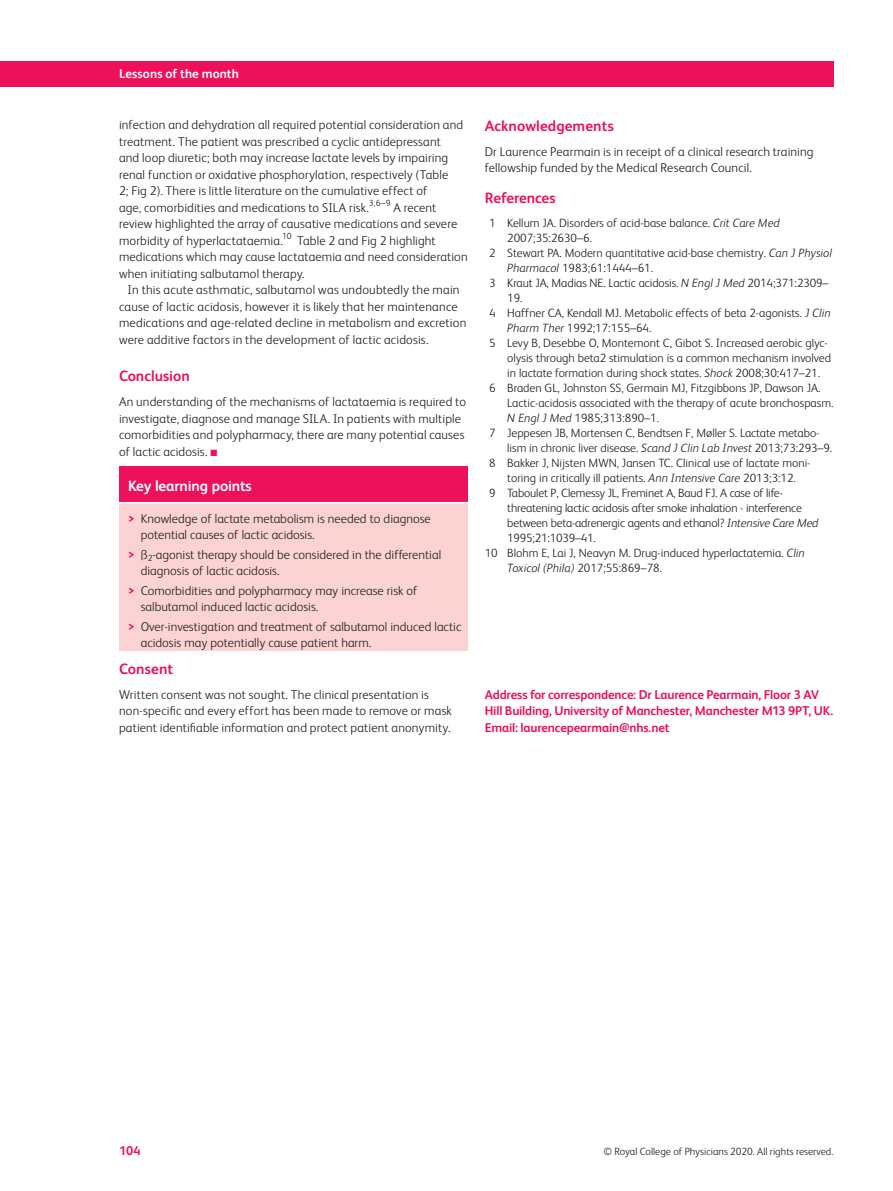
<style>
.page{position:relative;width:893px;height:1191px;background:#fff}
.page>*{position:absolute;margin:0;border:0;box-sizing:border-box;transform-origin:0 0}
.t1{font:700 15px "FS Albert";color:#ed105b}
.t2{font:700 15px "FS Albert";letter-spacing:-.01em;color:#fff}
.t3{font:300 12.75px/16.5px "FS Albert";letter-spacing:.01em;color:#231f20}
.t4{font:700 12.75px/16.5px "FS Albert";letter-spacing:-.015em;color:#ed105b}
.t5{font:700 12.75px "FS Albert";letter-spacing:.005em;color:#fff}
.t6{font:300 12px "FS Albert";color:#231f20}
.t7{font:300 10.5px "FS Albert";color:#231f20}
.s1{color:#ed105b}
.s2{font-weight:700;color:#ed105b}
.s3{font-style:italic}
</style>
<div class="page">
<div style="left:0;top:62px;width:833px;height:25px;background:#ed105b"></div>
<div style="left:119px;top:466px;width:349px;height:36px;background:#ed105b"></div>
<div style="left:119px;top:502px;width:349px;height:149px;background:#fbd3d3"></div>
<hr style="left:119px;top:502px;width:349px;height:1px;background:#fff">
<p class="t5" style="left:119px;top:68px;width:121px">Lessons of the month</p>
<p class="t3" style="left:119px;top:118px;width:350px">infection and dehydration all required potential consideration and treatment. The patient was prescribed a cyclic antidepressant<br>and loop diuretic; both may increase lactate levels by impairing renal function or oxidative phosphorylation, respectively (Table<br>2 ; Fig 2 ). There is little literature on the cumulative effect of<br>age, comorbidities and medications to SILA risk. <sup>3,6–9</sup> A recent review highlighted the array of causative medications and severe morbidity of hyperlactataemia. <sup>10</sup> Table 2 and Fig 2 highlight medications which may cause lactataemia and need consideration when initiating salbutamol therapy.</p>
<p class="t3" style="left:119px;top:283px;width:349px;text-indent:9px">In this acute asthmatic, salbutamol was undoubtedly the main cause of lactic acidosis, however it is likely that her maintenance medications and age-related decline in metabolism and excretion were additive factors in the development of lactic acidosis.</p>
<p class="t1" style="left:119px;top:370px;width:72px">Conclusion</p>
<p class="t3" style="left:119px;top:395px;width:349px">An understanding of the mechanisms of lactataemia is required to investigate, diagnose and manage SILA. In patients with multiple comorbidities and polypharmacy, there are many potential causes of lactic acidosis. <span class="s1">■</span></p>
<p class="t2" style="left:128px;top:480px;width:125px">Key learning points</p>
<p class="t3" style="left:141px;top:511px;width:292px;text-indent:-13px"><span class="s2">&gt;</span> Knowledge of lactate metabolism is needed to diagnose potential causes of lactic acidosis.</p>
<p class="t3" style="left:141px;top:547px;width:302px;text-indent:-13px"><span class="s2">&gt;</span> ß <sub>2</sub> -agonist therapy should be considered in the differential diagnosis of lactic acidosis.</p>
<p class="t3" style="left:141px;top:583px;width:278px;text-indent:-13px"><span class="s2">&gt;</span> Comorbidities and polypharmacy may increase risk of salbutamol induced lactic acidosis.</p>
<p class="t3" style="left:141px;top:619px;width:322px;text-indent:-13px"><span class="s2">&gt;</span> Over-investigation and treatment of salbutamol induced lactic acidosis may potentially cause patient harm.</p>
<p class="t1" style="left:119px;top:662px;width:56px">Consent</p>
<p class="t3" style="left:119px;top:687px;width:334px">Written consent was not sought. The clinical presentation is non-specific and every effort has been made to remove or mask patient identifiable information and protect patient anonymity.</p>
<p class="t1" style="left:485px;top:120px;width:131px">Acknowledgements</p>
<p class="t3" style="left:485px;top:145px;width:330px">Dr Laurence Pearmain is in receipt of a clinical research training fellowship funded by the Medical Research Council.</p>
<p class="t1" style="left:485px;top:192px;width:72px">References</p>
<p class="t6" style="left:489px;top:219px;width:292px">1 Kellum JA. Disorders of acid-base balance . <span class="s3">Crit Care Med</span></p>
<p class="t6" style="left:507px;top:234px;width:86px">2007 ; 35 : 2630 – 6 .</p>
<p class="t6" style="left:489px;top:249px;width:344px">2 Stewart PA . Modern quantitative acid-base chemistry . <span class="s3">Can J Physiol</span></p>
<p class="t6" style="left:507px;top:264px;width:147px"><span class="s3">Pharmacol</span> 1983 ; 61 : 1444 – 61 .</p>
<p class="t6" style="left:489px;top:279px;width:341px">3 Kraut JA , Madias NE . Lactic acidosis . <span class="s3">N Engl J Med</span> 2014 ; 371 : 2309 –</p>
<p class="t6" style="left:507px;top:294px;width:17px">19 .</p>
<p class="t6" style="left:489px;top:309px;width:343px">4 Haffner CA , Kendall MJ. Metabolic effects of beta 2-agonists . <span class="s3">J Clin</span></p>
<p class="t6" style="left:507px;top:324px;width:146px"><span class="s3">Pharm Ther</span> 1992 ; 17 : 155 – 64 .</p>
<p class="t6" style="left:489px;top:339px;width:340px">5 Levy B , Desebbe O , Montemont C , Gibot S . Increased aerobic glyc-</p>
<p class="t6" style="left:507px;top:354px;width:325px">olysis through beta2 stimulation is a common mechanism involved</p>
<p class="t6" style="left:507px;top:369px;width:314px">in lactate formation during shock states . <span class="s3">Shock</span> 2008 ; 30 : 417 – 21 .</p>
<p class="t6" style="left:489px;top:384px;width:333px">6 Braden GL , Johnston SS , Germain MJ , Fitzgibbons JP , Dawson JA .</p>
<p class="t6" style="left:507px;top:399px;width:328px">Lactic-acidosis associated with the therapy of acute bronchospasm .</p>
<p class="t6" style="left:507px;top:414px;width:153px"><span class="s3">N Engl J Med</span> 1985 ; 313 : 890 – 1 .</p>
<p class="t6" style="left:489px;top:429px;width:332px">7 Jeppesen JB , Mortensen C , Bendtsen F , Møller S. Lactate metabo-</p>
<p class="t6" style="left:507px;top:444px;width:327px">lism in chronic liver disease . <span class="s3">Scand J Clin Lab Invest</span> 2013 ; 73 : 293 – 9 .</p>
<p class="t6" style="left:489px;top:459px;width:323px">8 Bakker J , Nijsten MWN , Jansen TC . Clinical use of lactate moni-</p>
<p class="t6" style="left:507px;top:474px;width:290px">toring in critically ill patients . <span class="s3">Ann Intensive Care</span> 2013 ; 3 : 12 .</p>
<p class="t6" style="left:489px;top:489px;width:295px">9 Taboulet P , Clemessy JL , Freminet A , Baud FJ . A case of life-</p>
<p class="t6" style="left:507px;top:504px;width:296px">threatening lactic acidosis after smoke inhalation - interference</p>
<p class="t6" style="left:507px;top:519px;width:313px">between beta-adrenergic agents and ethanol ? <span class="s3">Intensive Care Med</span></p>
<p class="t6" style="left:507px;top:534px;width:90px">1995 ; 21 : 1039 – 41 .</p>
<p class="t6" style="left:485px;top:549px;width:322px">10 Blohm E , Lai J , Neavyn M . Drug-induced hyperlactatemia . <span class="s3">Clin</span></p>
<p class="t6" style="left:507px;top:564px;width:156px"><span class="s3">Toxicol (Phila)</span> 2017 ; 55 : 869 – 78 .</p>
<p class="t4" style="left:485px;top:687px;width:350px">Address for correspondence: Dr Laurence Pearmain, Floor 3 AV<br>Hill Building, University of Manchester, Manchester M13 9PT, UK.<br>Email: laurencepearmain@nhs.net</p>
<p class="t4" style="left:119px;top:1143px;width:23px">104</p>
<p class="t7" style="left:604px;top:1147px;width:231px">© Royal College of Physicians 2020. All rights reserved.</p>
</div>
